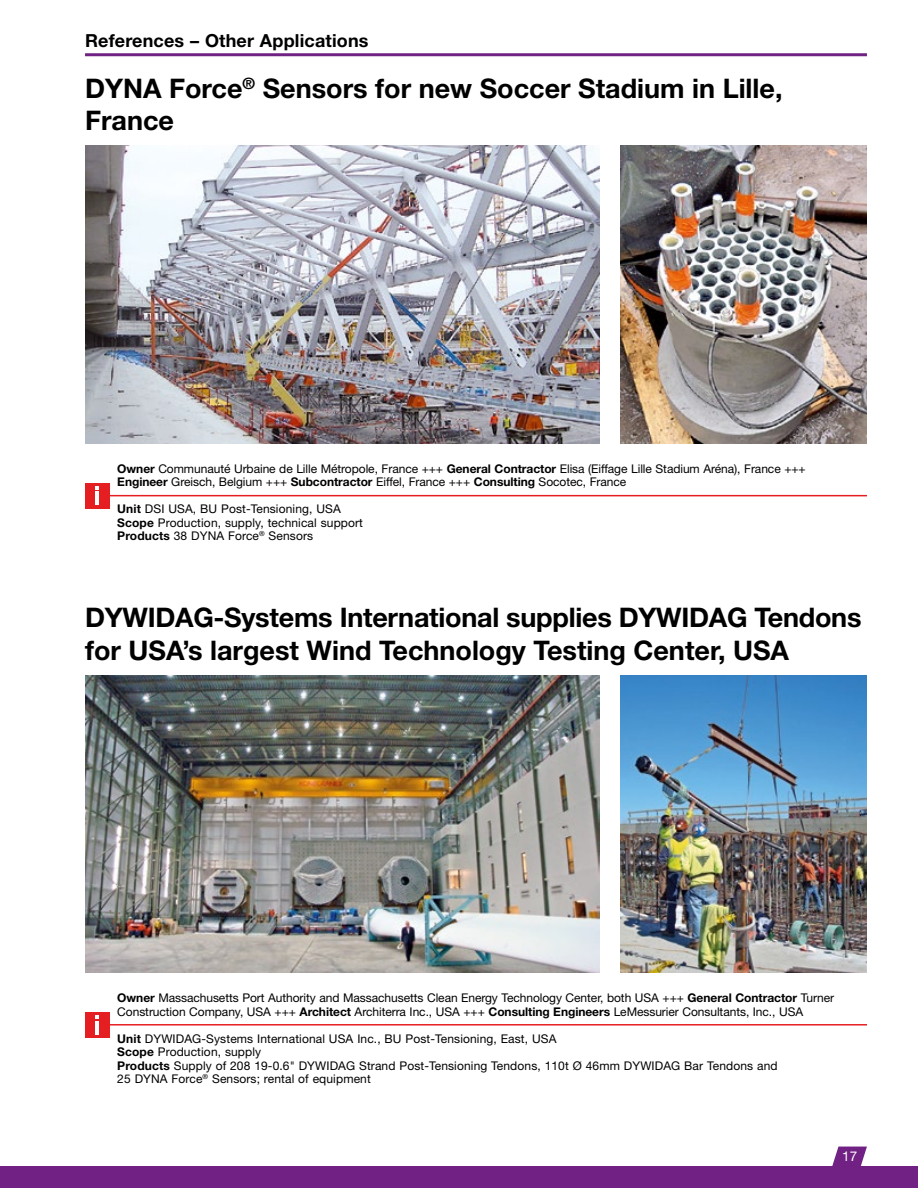
<style>
.page{position:relative;width:918px;height:1188px;background:#fff}
.page>*{position:absolute;margin:0;border:0;box-sizing:border-box;transform-origin:0 0}
.t1{font:700 27px/32.4px "Helvetica Neue LT Pro";color:#000}
.t2{font:700 18px "Helvetica Neue LT Pro";letter-spacing:.01em;color:#000}
.t3{font:13.5px "Helvetica Neue LT Pro";color:#fff}
.t4{font:12px/13.5px "Helvetica Neue LT Pro";letter-spacing:-.005em;color:#000}
.s1{font-weight:700}
</style>
<div class="page">
<img style="left:85px;top:675px;width:514px;height:297px">
<img style="left:621px;top:675px;width:246px;height:297px">
<img style="left:85px;top:145px;width:514px;height:298px">
<img style="left:621px;top:145px;width:246px;height:298px">
<hr style="left:108px;top:495px;width:759px;height:1px;background:#e51e21">
<div style="left:85px;top:483px;width:24px;height:25px;background:#e51e21"></div>
<svg style="left:95px;top:487px;width:4px;height:3px"></svg>
<hr style="left:95px;top:492px;width:4px;height:13px;background:#fff">
<hr style="left:85px;top:53px;width:782px;height:3px;background:#712183">
<hr style="left:108px;top:1024px;width:759px;height:2px;background:#e51e21">
<div style="left:85px;top:1012px;width:24px;height:26px;background:#e51e21"></div>
<svg style="left:95px;top:1016px;width:4px;height:3px"></svg>
<hr style="left:95px;top:1021px;width:4px;height:13px;background:#fff">
<div style="left:0;top:1166px;width:918px;height:22px;background:#712183"></div>
<svg style="left:832px;top:1147px;width:35px;height:19px"></svg>
<h2 class="t2" style="left:85px;top:29px;width:285px">References – Other Applications</h2>
<h1 class="t1" style="left:85px;top:71px;width:699px">DYNA Force<sup>®</sup> Sensors for new Soccer Stadium in Lille,<br>France</h1>
<p class="t4" style="left:117px;top:462px;width:690px"><span class="s1">Owner</span> Communauté Urbaine de Lille Métropole, France +++ <span class="s1">General Contractor</span> Elisa (Eiffage Lille Stadium Aréna), France +++<br><span class="s1">Engineer</span> Greisch, Belgium +++ <span class="s1">Subcontractor</span> Eiffel, France +++ <span class="s1">Consulting</span> Socotec, France</p>
<p class="t4" style="left:117px;top:502px;width:247px"><span class="s1">Unit</span> DSI USA, BU Post-Tensioning, USA<br><span class="s1">Scope</span> Production, supply, technical support<br><span class="s1">Products</span> 38 DYNA Force<sup>®</sup> Sensors</p>
<h1 class="t1" style="left:85px;top:601px;width:778px">DYWIDAG-Systems International supplies DYWIDAG Tendons for USA’s largest Wind Technology Testing Center, USA</h1>
<p class="t4" style="left:117px;top:991px;width:718px"><span class="s1">Owner</span> Massachusetts Port Authority and Massachusetts Clean Energy Technology Center, both USA +++ <span class="s1">General Contractor</span> Turner<br>Construction Company, USA +++ <span class="s1">Architect</span> Architerra Inc., USA +++ <span class="s1">Consulting Engineers</span> LeMessurier Consultants, Inc., USA</p>
<p class="t4" style="left:117px;top:1031px;width:662px"><span class="s1">Unit</span> DYWIDAG-Systems International USA Inc., BU Post-Tensioning, East, USA<br><span class="s1">Scope</span> Production, supply<br><span class="s1">Products</span> Supply of 208 19-0.6" DYWIDAG Strand Post-Tensioning Tendons, 110t Ø 46mm DYWIDAG Bar Tendons and 25 DYNA Force<sup>®</sup> Sensors; rental of equipment</p>
<p class="t3" style="left:842px;top:1148px;width:17px">17</p>
</div>
